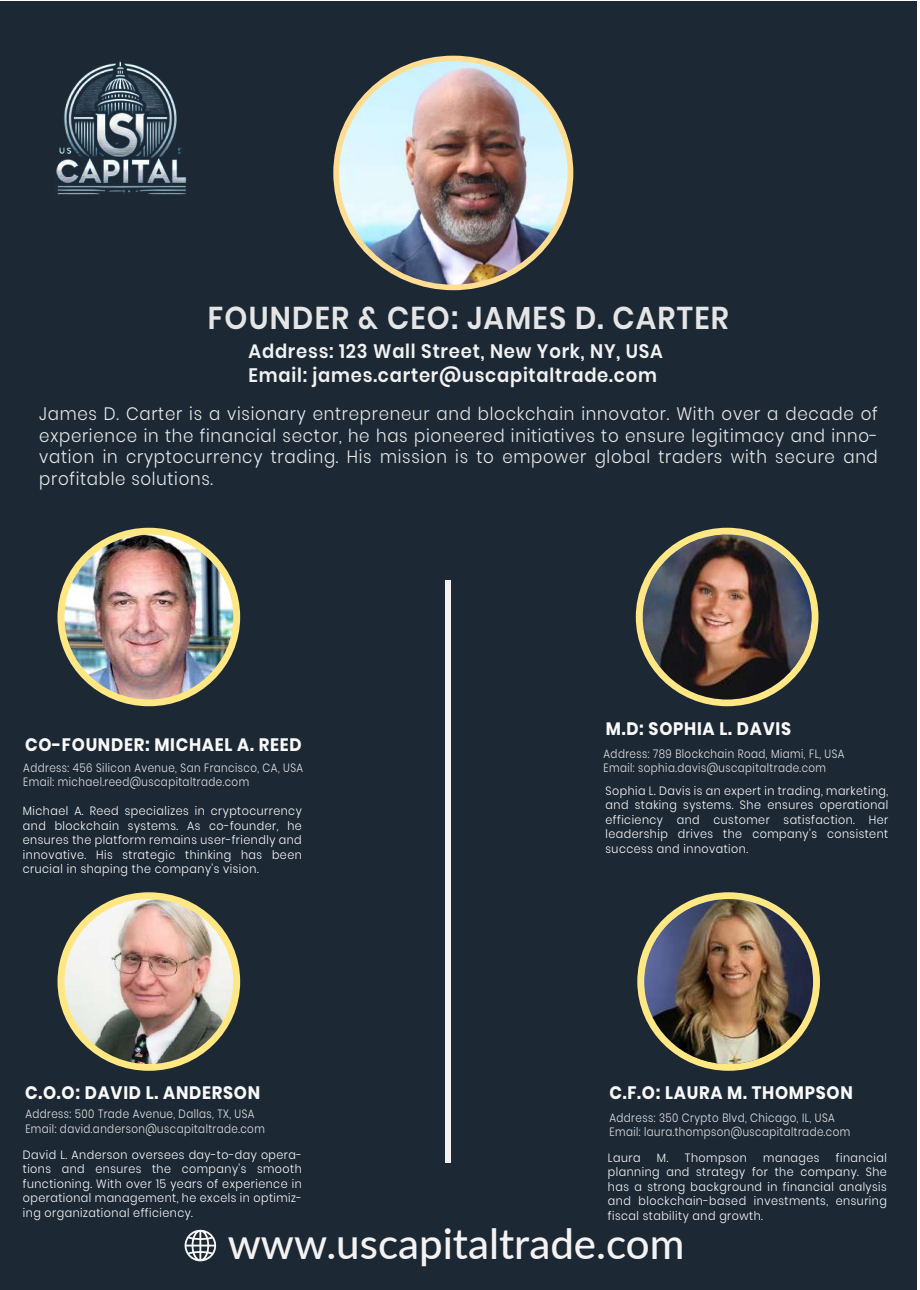
<style>
.page{position:relative;width:920px;height:1290px;background:#fff}
.page>*{position:absolute;margin:0;border:0;box-sizing:border-box;transform-origin:0 0}
.t1{font:500 42px "Lato";color:#f4f2f2}
.t2{font:600 31.5px "Poppins";letter-spacing:.045em;color:#e5e5e5;scale:.92 1}
.t3{font:600 19.5px/23.4px "Poppins";letter-spacing:.045em;color:#f2f2f2;scale:.92 1}
.t4{font:300 18px/21.6px "Poppins";letter-spacing:.045em;color:#eaeaea;text-align:justify;scale:.92 1}
.t5{font:700 18px "Poppins";letter-spacing:.045em;color:#f9f9f9;scale:.92 1}
.t6{font:300 12px/14.4px "Poppins";letter-spacing:.045em;color:#fff;text-align:justify;scale:.92 1}
.t7{font:300 12px/14.4px "Poppins";letter-spacing:.045em;color:#e8e8e8;scale:.86 1}
</style>
<div class="page">
<div style="left:0;top:1px;width:917px;height:1289px;background:#1c2834"></div>
<img style="left:56px;top:61px;width:131px;height:134px">
<img style="left:339px;top:61px;width:229px;height:224px">
<div style="left:58px;top:528px;width:182px;height:178px;background:#ffe783;border-radius:50%"></div>
<img style="left:64px;top:534px;width:169px;height:165px">
<div style="left:636px;top:528px;width:182px;height:178px;background:#ffe783;border-radius:50%"></div>
<img style="left:643px;top:534px;width:168px;height:165px">
<div style="left:58px;top:892px;width:182px;height:179px;background:#ffe783;border-radius:50%"></div>
<img style="left:64px;top:899px;width:169px;height:165px">
<div style="left:637px;top:892px;width:183px;height:179px;background:#ffe783;border-radius:50%"></div>
<img style="left:644px;top:899px;width:169px;height:165px">
<div style="left:445px;top:580px;width:5px;height:582px;background:#f4f2f2"></div>
<svg style="left:185px;top:1229px;width:32px;height:32px"></svg>
<h2 class="t2" style="left:208px;top:300px;width:568px">FOUNDER &amp; CEO: JAMES D. CARTER</h2>
<h3 class="t3" style="left:249px;top:340px;width:452px">Address: 123 Wall Street, New York, NY, USA<br>Email: james.carter@uscapitaltrade.com</h3>
<p class="t4" style="left:39px;top:403px;width:913px">James D. Carter is a visionary entrepreneur and blockchain innovator. With over a decade of experience in the financial sector, he has pioneered initiatives to ensure legitimacy and inno&shy;vation in cryptocurrency trading. His mission is to empower global traders with secure and profitable solutions.</p>
<h3 class="t5" style="left:25px;top:734px;width:302px">CO-FOUNDER: MICHAEL A. REED</h3>
<p class="t7" style="left:23px;top:760px;width:327px">Address: 456 Silicon Avenue, San Francisco, CA, USA<br>Email: michael.reed@uscapitaltrade.com</p>
<p class="t6" style="left:23px;top:804px;width:305px">Michael A. Reed specializes in cryptocurrency and blockchain systems. As co-founder, he ensures the platform remains user-friendly and innovative. His strategic thinking has been crucial in shaping the company's vision.</p>
<h3 class="t5" style="left:25px;top:1082px;width:257px">C.O.O: DAVID L. ANDERSON</h3>
<p class="t7" style="left:25px;top:1107px;width:280px">Address: 500 Trade Avenue, Dallas, TX, USA<br>Email: david.anderson@uscapitaltrade.com</p>
<h3 class="t5" style="left:606px;top:718px;width:203px">M.D: SOPHIA L. DAVIS</h3>
<p class="t7" style="left:604px;top:746px;width:282px">Address: 789 Blockchain Road, Miami, FL, USA<br>Email: sophia.davis@uscapitaltrade.com</p>
<p class="t6" style="left:605px;top:784px;width:309px">Sophia L. Davis is an expert in trading, marketing, and staking systems. She ensures operational efficiency and customer satisfaction. Her leadership drives the company's consistent success and innovation.</p>
<h3 class="t5" style="left:609px;top:1083px;width:266px">C.F.O: LAURA M. THOMPSON</h3>
<p class="t7" style="left:609px;top:1110px;width:282px">Address: 350 Crypto Blvd, Chicago, IL, USA<br>Email: laura.thompson@uscapitaltrade.com</p>
<p class="t6" style="left:23px;top:1147px;width:305px">David L. Anderson oversees day-to-day opera&shy;tions and ensures the company's smooth functioning. With over 15 years of experience in operational management, he excels in optimiz&shy;ing organizational efficiency.</p>
<p class="t6" style="left:608px;top:1150px;width:37px">Laura</p>
<p class="t6" style="left:657px;top:1150px;width:99px">M. Thompson</p>
<p class="t6" style="left:763px;top:1150px;width:63px">manages</p>
<p class="t6" style="left:608px;top:1150px;width:305px;text-indent:228px">financial planning and strategy for the company. She has a strong background in financial analysis and blockchain-based investments, ensuring fiscal stability and growth.</p>
<h1 class="t1" style="left:228px;top:1213px;width:458px">www.uscapitaltrade.com</h1>
</div>
